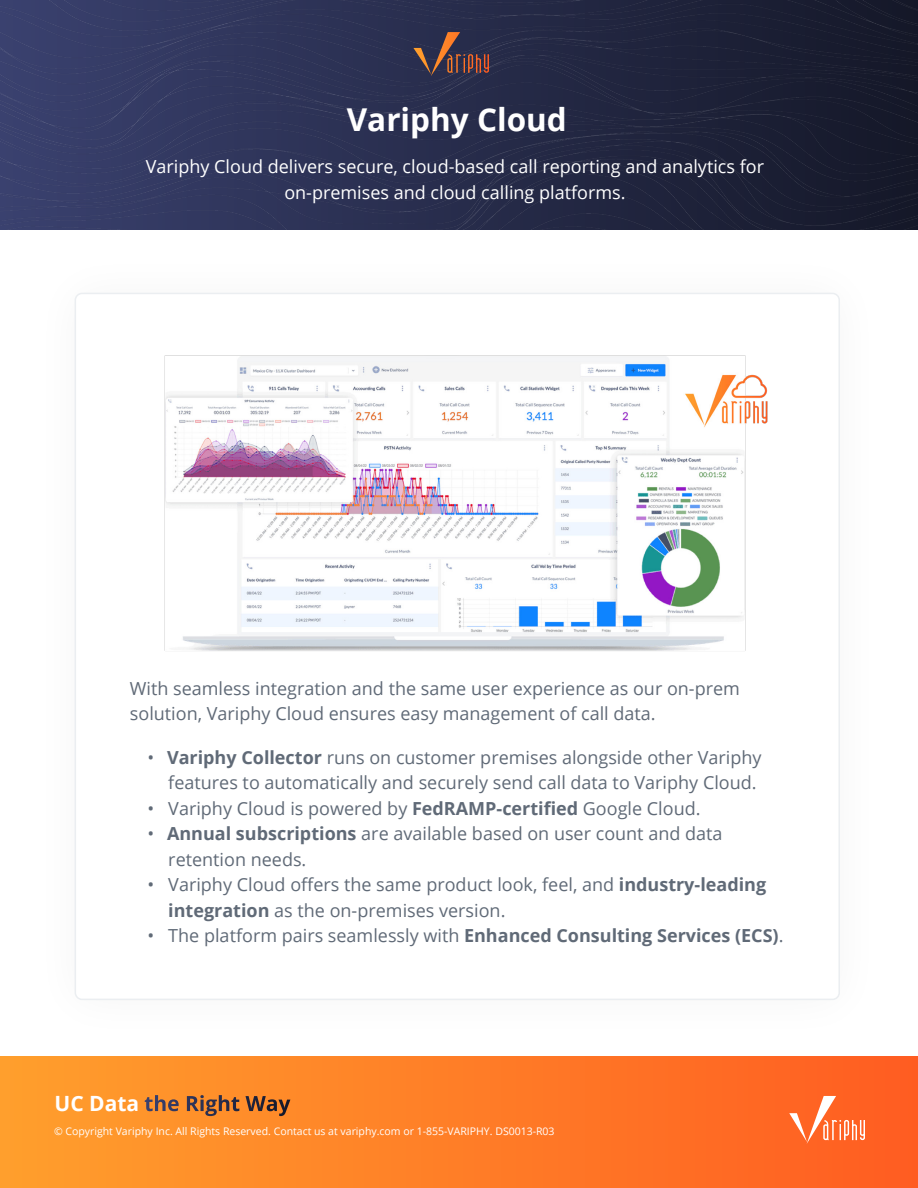
<style>
.page{position:relative;width:918px;height:1188px;background:#fff}
.page>*{position:absolute;margin:0;border:0;box-sizing:border-box;transform-origin:0 0}
.t1{font:700 31.5px "Open Sans";color:#fff}
.t2{font:700 21px "Open Sans";color:#fff}
.t3{font:18px/25.5px "Open Sans";color:#606a77}
.t4{font:18px/25.5px "Open Sans";color:#fff;text-align:center}
.t5{font:10.5px "Open Sans";color:#fff}
.s1{font-weight:300;font-stretch:condensed}
.s2{font-weight:700}
</style>
<div class="page">
<div style="left:0;top:1056px;width:918px;height:132px;background:linear-gradient(to right,#ff9f2d,#ff5c21)"></div>
<svg style="left:145px;top:1095px;width:132px;height:21px;background:#ba7035"></svg>
<img style="left:0;top:0;width:918px;height:230px">
<svg style="left:413px;top:32px;width:76px;height:44px;background:#513c45"></svg>
<svg style="left:788px;top:1095px;width:77px;height:49px;background:#ff7f4b"></svg>
<img style="left:164px;top:355px;width:604px;height:296px">
<p class="t1" style="left:347px;top:97px;width:221px">Variphy Cloud</p>
<p class="t4" style="left:146px;top:153px;width:620px">Variphy Cloud delivers secure, cloud-based call reporting and analytics for on-premises and cloud calling platforms.</p>
<p class="t3" style="left:130px;top:675px;width:612px">With seamless integration and the same user experience as our on-prem</p>
<p class="t3" style="left:130px;top:700px;width:527px">solution, Variphy Cloud ensures easy management of call data.</p>
<p class="t3" style="left:147px;top:744px;width:616px;text-align:right"><span class="s1">•</span> <span class="s2">Variphy Collector</span> runs on customer premises alongside other Variphy features to automatically and securely send call data to Variphy Cloud.</p>
<p class="t3" style="left:147px;top:795px;width:555px">• Variphy Cloud is powered by <span class="s2">FedRAMP-certified</span> Google Cloud.</p>
<p class="t3" style="left:168px;top:820px;width:556px;text-indent:-21px"><span class="s1">•</span> <span class="s2">Annual subscriptions</span> are available based on user count and data retention needs.</p>
<p class="t3" style="left:168px;top:871px;width:599px;text-indent:-21px">• Variphy Cloud offers the same product look, feel, and <span class="s2">industry-leading integration</span> as the on-premises version.</p>
<p class="t3" style="left:147px;top:922px;width:638px">• The platform pairs seamlessly with <span class="s2">Enhanced Consulting Services (ECS)</span>.</p>
<p class="t2" style="left:55px;top:1089px;width:86px">UC Data</p>
<p class="t5" style="left:54px;top:1124px;width:502px">© Copyright Variphy Inc. All Rights Reserved. Contact us at variphy.com or 1-855-VARIPHY. DS0013-R03</p>
</div>
